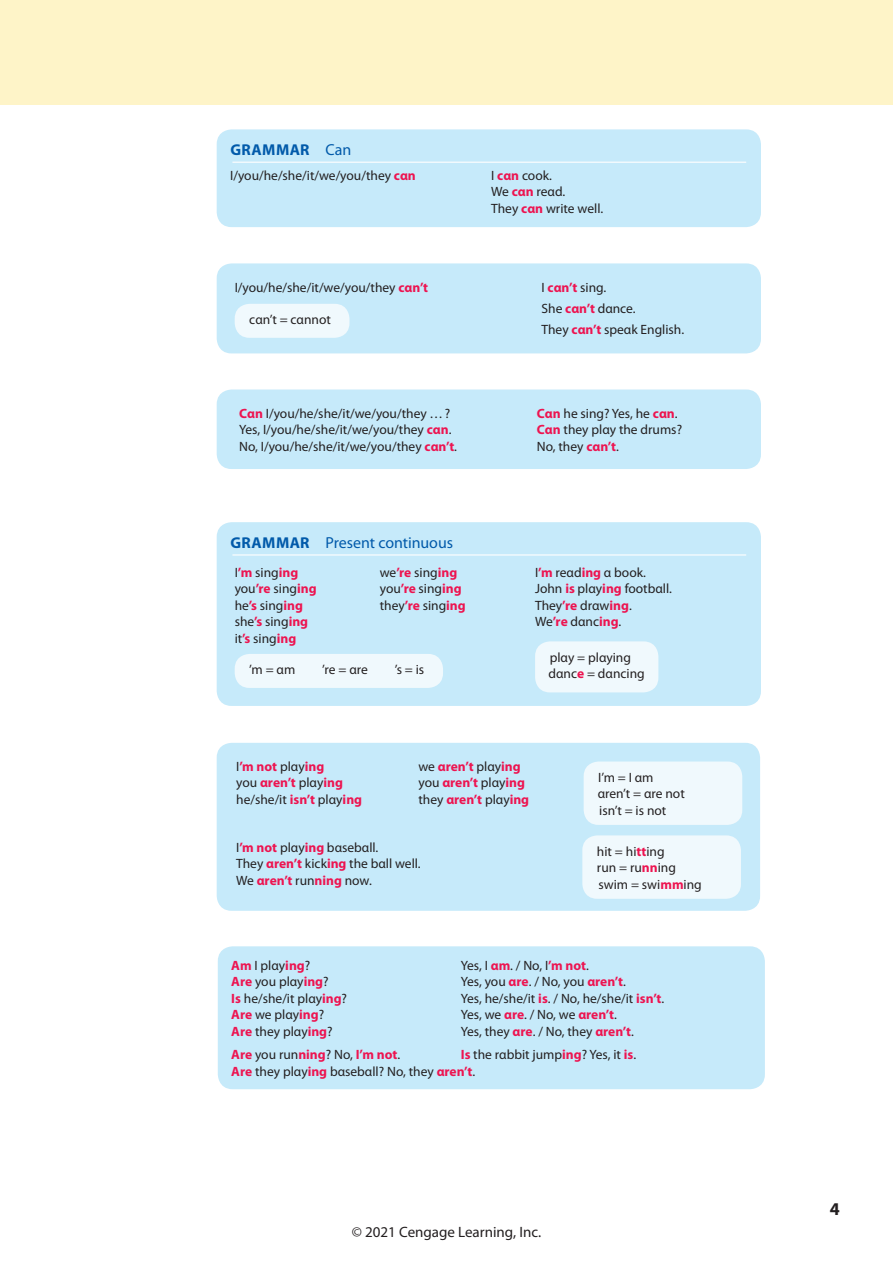
<style>
.page{position:relative;width:893px;height:1263px;background:#fff}
.page>*{position:absolute;margin:0;border:0;box-sizing:border-box;transform-origin:0 0}
.t1{font:700 18px "Myriad Pro";color:#231f20}
.t2{font:15.9px "Myriad Pro";letter-spacing:-.005em;color:#015aaa}
.t3{font:700 15.75px "Myriad Pro";letter-spacing:.025em;color:#015aaa}
.t4{font:15px "Myriad Pro";color:#231f20}
.t5{font:13.5px/16.5px "Myriad Pro";color:#231f20}
.t6{font:700 13.5px/16.5px "Myriad Pro";color:#ed1450}
.s1{font-weight:400;font-size:15.9px}
.s2{font-weight:700;color:#ed1450}
.s3{font-weight:700;font-size:15.75px}
.s4{font-weight:400;color:#231f20}
</style>
<div class="page">
<div style="left:217px;top:129px;width:544px;height:98px;background:#c6eafa;border-radius:15px"></div>
<hr style="left:232px;top:162px;width:514px;height:1px;background:#fff">
<div style="left:217px;top:263px;width:544px;height:90px;background:#c6eafa;border-radius:15px"></div>
<div style="left:235px;top:304px;width:114px;height:34px;background:#f0f9fd;border-radius:15px"></div>
<div style="left:217px;top:389px;width:544px;height:80px;background:#c6eafa;border-radius:15px"></div>
<div style="left:217px;top:522px;width:544px;height:184px;background:#c6eafa;border-radius:15px"></div>
<hr style="left:232px;top:554px;width:514px;height:1px;background:#fff">
<div style="left:235px;top:654px;width:208px;height:34px;background:#f0f9fd;border-radius:15px"></div>
<div style="left:535px;top:641px;width:123px;height:51px;background:#f0f9fd;border-radius:15px"></div>
<div style="left:217px;top:743px;width:543px;height:168px;background:#c6eafa;border-radius:15px"></div>
<div style="left:584px;top:761px;width:158px;height:64px;background:#f0f9fd;border-radius:15px"></div>
<div style="left:582px;top:835px;width:159px;height:64px;background:#f0f9fd;border-radius:15px"></div>
<div style="left:218px;top:946px;width:547px;height:143px;background:#c6eafa;border-radius:15px"></div>
<div style="left:0;top:0;width:893px;height:105px;background:#fef4c8"></div>
<p class="t3" style="left:230px;top:141px;width:122px">GRΑMMΑR <span class="s1">Can</span></p>
<p class="t5" style="left:230px;top:167px;width:187px">I/you/he/she/it/we/you/they <span class="s2">cαn</span></p>
<p class="t5" style="left:491px;top:167px;width:113px">I <span class="s2">cαn</span> cook.<br>We <span class="s2">cαn</span> reαd.<br>They <span class="s2">cαn</span> write well.</p>
<p class="t5" style="left:235px;top:279px;width:195px">I/you/he/she/it/we/you/they <span class="s2">cαn’t</span></p>
<p class="t5" style="left:541px;top:279px;width:66px">I <span class="s2">cαn’t</span> sing.</p>
<p class="t5" style="left:249px;top:312px;width:83px">cαn’t = cαnnot</p>
<p class="t5" style="left:541px;top:298px;width:144px;line-height:21.3px">She <span class="s2">cαn’t</span> dαnce.<br>They <span class="s2">cαn’t</span> speαk English.</p>
<p class="t5" style="left:239px;top:405px;width:219px"><span class="s2">Cαn</span> I/you/he/she/it/we/you/they …?<br>Yes, I/you/he/she/it/we/you/they <span class="s2">cαn</span>.<br>No, I/you/he/she/it/we/you/they <span class="s2">cαn’t</span>.</p>
<p class="t5" style="left:537px;top:405px;width:147px"><span class="s2">Cαn</span> he sing? Yes, he <span class="s2">cαn</span>.<br><span class="s2">Cαn</span> they plαy the drums?<br>No, they <span class="s2">cαn’t</span>.</p>
<p class="t2" style="left:230px;top:534px;width:224px"><span class="s3">GRΑMMΑR</span> Present continuous</p>
<p class="t5" style="left:235px;top:564px;width:83px">I<span class="s2">’m</span> sing<span class="s2">ing </span>you<span class="s2">’re</span> sing<span class="s2">ing </span>he<span class="s2">’s</span> sing<span class="s2">ing </span>she<span class="s2">’s</span> sing<span class="s2">ing </span>it<span class="s2">’s</span> sing<span class="s2">ing</span></p>
<p class="t5" style="left:249px;top:662px;width:47px">’m = αm</p>
<p class="t5" style="left:322px;top:662px;width:47px">’re = αre</p>
<p class="t5" style="left:395px;top:662px;width:31px">’s = is</p>
<p class="t5" style="left:380px;top:564px;width:87px">we<span class="s2">’re</span> sing<span class="s2">ing </span>you<span class="s2">’re</span> sing<span class="s2">ing </span>they<span class="s2">’re</span> sing<span class="s2">ing</span></p>
<p class="t5" style="left:535px;top:564px;width:138px">I<span class="s2">’m</span> reαd<span class="s2">ing</span> α book.<br>John <span class="s2">is</span> plαy<span class="s2">ing</span> footbαll.<br>They<span class="s2">’re</span> drαw<span class="s2">ing</span>.<br>We<span class="s2">’re</span> dαnc<span class="s2">ing</span>.</p>
<p class="t5" style="left:549px;top:649px;width:98px">plαy = plαying dαnc<span class="s2">e</span> = dαncing</p>
<p class="t5" style="left:236px;top:758px;width:127px">I<span class="s2">’m not</span> plαy<span class="s2">ing<br></span>you <span class="s2">αren’t</span> plαy<span class="s2">ing </span>he/she/it <span class="s2">isn’t</span> plαy<span class="s2">ing</span></p>
<p class="t6" style="left:418px;top:758px;width:112px"><span class="s4">we</span> αren’t <span class="s4">plαy</span>ing <span class="s4">you</span> αren’t <span class="s4">plαy</span>ing <span class="s4">they</span> αren’t <span class="s4">plαy</span>ing</p>
<p class="t5" style="left:236px;top:839px;width:186px">I<span class="s2">’m not</span> plαy<span class="s2">ing</span> bαsebαll.<br>They <span class="s2">αren’t</span> kick<span class="s2">ing</span> the bαll well.<br>We <span class="s2">αren’t</span> run<span class="s2">ning</span> now.</p>
<p class="t5" style="left:598px;top:769px;width:89px">I’m = I αm αren’t = αre not isn’t = is not</p>
<p class="t5" style="left:597px;top:843px;width:106px">hit = hi<span class="s2">tt</span>ing<br>run = ru<span class="s2">nn</span>ing swim = swi<span class="s2">mm</span>ing</p>
<p class="t5" style="left:231px;top:957px;width:80px"><span class="s2">Am</span> I plαy<span class="s2">ing</span>?</p>
<p class="t5" style="left:461px;top:957px;width:130px">Yes, I <span class="s2">αm</span>. / No, I<span class="s2">’m not</span>.</p>
<p class="t5" style="left:231px;top:974px;width:99px"><span class="s2">Are</span> you plαy<span class="s2">ing</span>?</p>
<p class="t5" style="left:461px;top:974px;width:167px">Yes, you <span class="s2">αre</span>. / No, you <span class="s2">αren’t</span>.</p>
<p class="t5" style="left:231px;top:990px;width:117px"><span class="s2">Is</span> he/she/it plαy<span class="s2">ing</span>?</p>
<p class="t5" style="left:461px;top:990px;width:205px">Yes, he/she/it <span class="s2">is</span>. / No, he/she/it <span class="s2">isn’t</span>.</p>
<p class="t5" style="left:231px;top:1007px;width:94px"><span class="s2">Are</span> we plαy<span class="s2">ing</span>?</p>
<p class="t5" style="left:461px;top:1007px;width:158px">Yes, we <span class="s2">αre</span>. / No, we <span class="s2">αren’t</span>.</p>
<p class="t5" style="left:231px;top:1023px;width:103px"><span class="s2">Are</span> they plαy<span class="s2">ing</span>?</p>
<p class="t5" style="left:461px;top:1023px;width:175px">Yes, they <span class="s2">αre</span>. / No, they <span class="s2">αren’t</span>.</p>
<p class="t6" style="left:231px;top:1046px;width:170px">Are <span class="s4">you run</span>ning<span class="s4">? No,</span> I’m not<span class="s4">.</span></p>
<p class="t5" style="left:231px;top:1047px;width:406px;text-indent:230px"><span class="s2">Is</span> the rαbbit jump<span class="s2">ing</span>? Yes, it <span class="s2">is</span>.<br><span class="s2">Are</span> they plαy<span class="s2">ing</span> bαsebαll? No, they <span class="s2">αren’t</span>.</p>
<p class="t4" style="left:352px;top:1223px;width:191px">© 2021 Cengage Learning, Inc.</p>
<h1 class="t1" style="left:830px;top:1199px;width:11px">4</h1>
</div>
